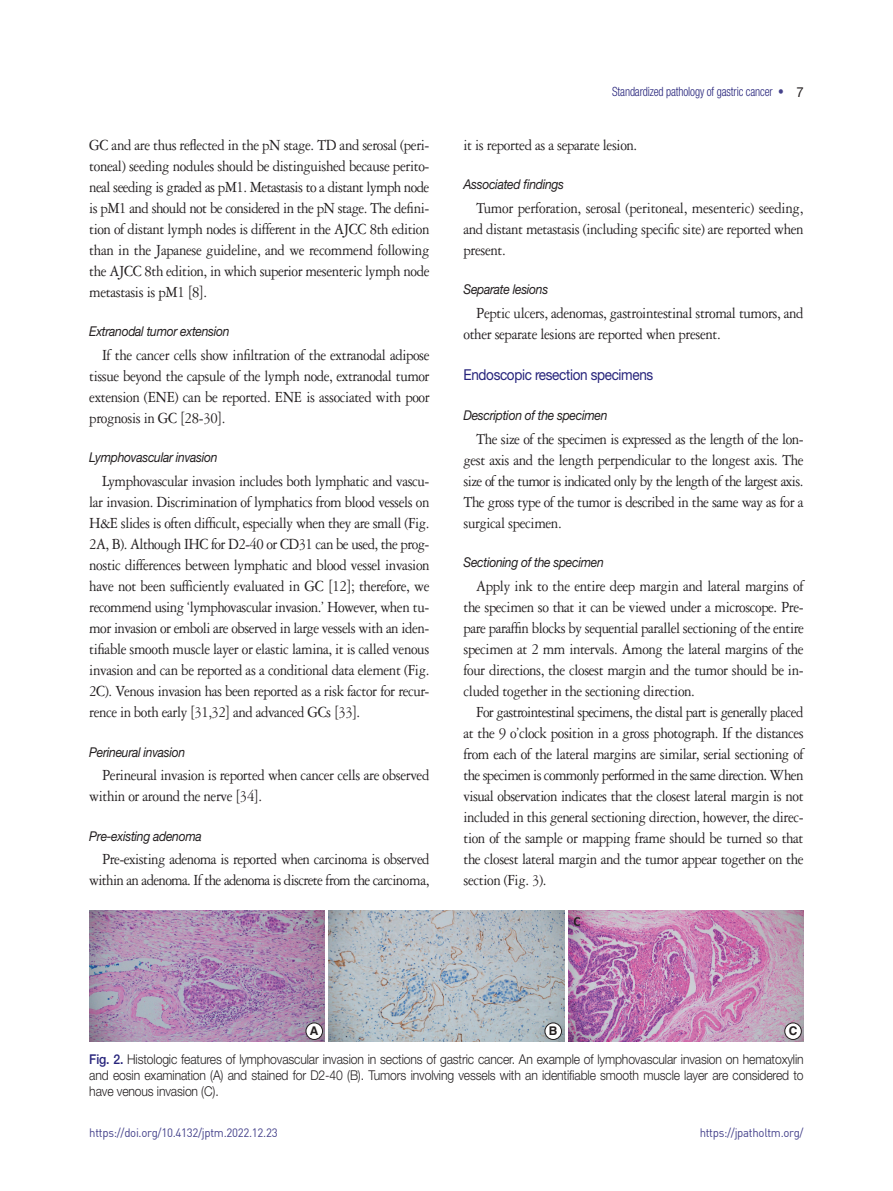
<style>
.page{position:relative;width:893px;height:1191px;background:#fff}
.page>*{position:absolute;margin:0;border:0;box-sizing:border-box;transform-origin:0 0}
.본문{font:16.5px/21px "Garamond 3 LT Std";letter-spacing:-.025em;color:#231f20;text-align:justify;scale:.9 1}
._1_제목{font:15px "Helvetica Neue LT Std";letter-spacing:-.025em;color:#26237b;scale:.9 1}
.그림제목{font:300 13.5px/16.2px "Helvetica Neue LT Std";letter-spacing:-.01em;color:#231f20;text-align:justify;scale:.9 1}
._1__제목{font:italic 13.5px "Helvetica Neue LT Std";letter-spacing:-.025em;color:#231f20;scale:.9 1}
.t1{font:300 condensed 12.75px "Helvetica Neue LT Std";letter-spacing:-.01em;color:#26237b;scale:.9 1}
.t2{font:12px "Dinreg";letter-spacing:-.025em;color:#45428b;scale:.95 1}
.t3{font:700 12px "Helvetica LT Std";color:#231f20}
.s1{font-family:"Adobe Garamond Pro"}
.s2{color:#45428b}
.s3{font-weight:400;font-stretch:normal;font-size:13.8px;color:#231f20}
.s4{font-weight:500;color:#26237b}
</style>
<div class="page">
<img style="left:89px;top:910px;width:236px;height:132px">
<img style="left:329px;top:910px;width:235px;height:132px">
<img style="left:568px;top:910px;width:236px;height:132px">
<div style="left:306px;top:1023px;width:16px;height:16px;background:#fff;border-radius:50%"></div>
<div style="left:306px;top:1022px;width:17px;height:17px;border:1px solid #231f20;border-radius:50%"></div>
<div style="left:545px;top:1023px;width:16px;height:16px;background:#fff;border-radius:50%"></div>
<div style="left:545px;top:1022px;width:17px;height:17px;border:1px solid #231f20;border-radius:50%"></div>
<div style="left:785px;top:1023px;width:16px;height:16px;background:#fff;border-radius:50%"></div>
<div style="left:784px;top:1022px;width:17px;height:17px;border:1px solid #231f20;border-radius:50%"></div>
<p class="본문" style="left:89px;top:134px;width:380px">GC and are thus reflected in the pN stage. TD and serosal (peri&shy;toneal) seeding nodules should be distinguished because perito&shy;neal seeding is graded as pM1. Metastasis to a distant lymph node is pM1 and should not be considered in the pN stage. The defini&shy;tion of distant lymph nodes is different in the AJCC 8th edition than in the Japanese guideline, and we recommend following the AJCC 8th edition, in which superior mesenteric lymph node metastasis is pM1 <span class="s1">[</span>8<span class="s1">]</span>.</p>
<p class="_1__제목" style="left:89px;top:323px;width:157px">Extranodal tumor extension</p>
<p class="본문" style="left:89px;top:344px;width:380px;text-indent:13px">If the cancer cells show infiltration of the extranodal adipose tissue beyond the capsule of the lymph node, extranodal tumor extension (ENE) can be reported. ENE is associated with poor prognosis in GC <span class="s1">[</span>28-30<span class="s1">]</span>.</p>
<p class="_1__제목" style="left:89px;top:449px;width:144px">Lymphovascular invasion</p>
<p class="본문" style="left:89px;top:470px;width:380px;text-indent:13px">Lymphovascular invasion includes both lymphatic and vascu&shy;lar invasion. Discrimination of lymphatics from blood vessels on H&amp;E slides is often difficult, especially when they are small (Fig.<br>2A, B). Although IHC for D2-40 or CD31 can be used, the prog&shy;nostic differences between lymphatic and blood vessel invasion have not been sufficiently evaluated in GC <span class="s1">[</span>12<span class="s1">]</span>; therefore, we recommend using ‘lymphovascular invasion.’ However, when tu&shy;mor invasion or emboli are observed in large vessels with an iden&shy;tifiable smooth muscle layer or elastic lamina, it is called venous invasion and can be reported as a conditional data element (Fig.<br>2C). Venous invasion has been reported as a risk factor for recur&shy;rence in both early <span class="s1">[</span>31,32<span class="s1">]</span> and advanced GCs <span class="s1">[</span>33<span class="s1">]</span>.</p>
<p class="_1__제목" style="left:89px;top:743px;width:108px">Perineural invasion</p>
<p class="본문" style="left:89px;top:764px;width:379px;text-indent:13px">Perineural invasion is reported when cancer cells are observed within or around the nerve <span class="s1">[</span>34<span class="s1">]</span>.</p>
<p class="_1__제목" style="left:89px;top:827px;width:126px">Pre-existing adenoma</p>
<p class="본문" style="left:89px;top:848px;width:380px;text-align:right">Pre-existing adenoma is reported when carcinoma is observed within an adenoma. If the adenoma is discrete from the carcinoma,</p>
<p class="t1" style="left:612px;top:84px;width:214px">Standardized pathology of gastric cancer <span class="s2">•</span> <span class="s3">7</span></p>
<p class="본문" style="left:463px;top:134px;width:195px">it is reported as a separate lesion.</p>
<p class="_1__제목" style="left:463px;top:176px;width:113px">Associated findings</p>
<p class="본문" style="left:463px;top:197px;width:379px;text-indent:13px">Tumor perforation, serosal (peritoneal, mesenteric) seeding, and distant metastasis (including specific site) are reported when present.</p>
<p class="_1__제목" style="left:463px;top:281px;width:96px">Separate lesions</p>
<p class="본문" style="left:463px;top:302px;width:379px;text-indent:13px">Peptic ulcers, adenomas, gastrointestinal stromal tumors, and other separate lesions are reported when present.</p>
<p class="_1_제목" style="left:463px;top:365px;width:212px">Endoscopic resection specimens</p>
<p class="_1__제목" style="left:463px;top:407px;width:161px">Description of the specimen</p>
<p class="본문" style="left:463px;top:428px;width:380px;text-indent:13px">The size of the specimen is expressed as the length of the lon&shy;gest axis and the length perpendicular to the longest axis. The size of the tumor is indicated only by the length of the largest axis.<br>The gross type of the tumor is described in the same way as for a surgical specimen.</p>
<p class="_1__제목" style="left:463px;top:554px;width:157px">Sectioning of the specimen</p>
<p class="본문" style="left:463px;top:575px;width:380px;text-indent:13px">Apply ink to the entire deep margin and lateral margins of the specimen so that it can be viewed under a microscope. Pre&shy;pare paraffin blocks by sequential parallel sectioning of the entire specimen at 2 mm intervals. Among the lateral margins of the four directions, the closest margin and the tumor should be in&shy;cluded together in the sectioning direction.</p>
<p class="본문" style="left:463px;top:701px;width:380px;text-indent:13px">For gastrointestinal specimens, the distal part is generally placed at the 9 o’clock position in a gross photograph. If the distances from each of the lateral margins are similar, serial sectioning of the specimen is commonly performed in the same direction. When visual observation indicates that the closest lateral margin is not included in this general sectioning direction, however, the direc&shy;tion of the sample or mapping frame should be turned so that the closest lateral margin and the tumor appear together on the section (Fig. 3).</p>
<p class="t3" style="left:310px;top:1023px;width:10px">A</p>
<p class="t3" style="left:549px;top:1023px;width:10px">B</p>
<p class="t3" style="left:789px;top:1023px;width:10px">C</p>
<p class="그림제목" style="left:89px;top:1050px;width:795px"><span class="s4">Fig. 2.</span> Histologic features of lymphovascular invasion in sections of gastric cancer. An example of lymphovascular invasion on hematoxylin and eosin examination (A) and stained for D2-40 (B). Tumors involving vessels with an identifiable smooth muscle layer are considered to have venous invasion (C).</p>
<p class="t2" style="left:89px;top:1125px;width:200px">https://doi.org/10.4132/jptm.2022.12.23</p>
<p class="t2" style="left:700px;top:1125px;width:111px">https://jpatholtm.org/</p>
</div>
